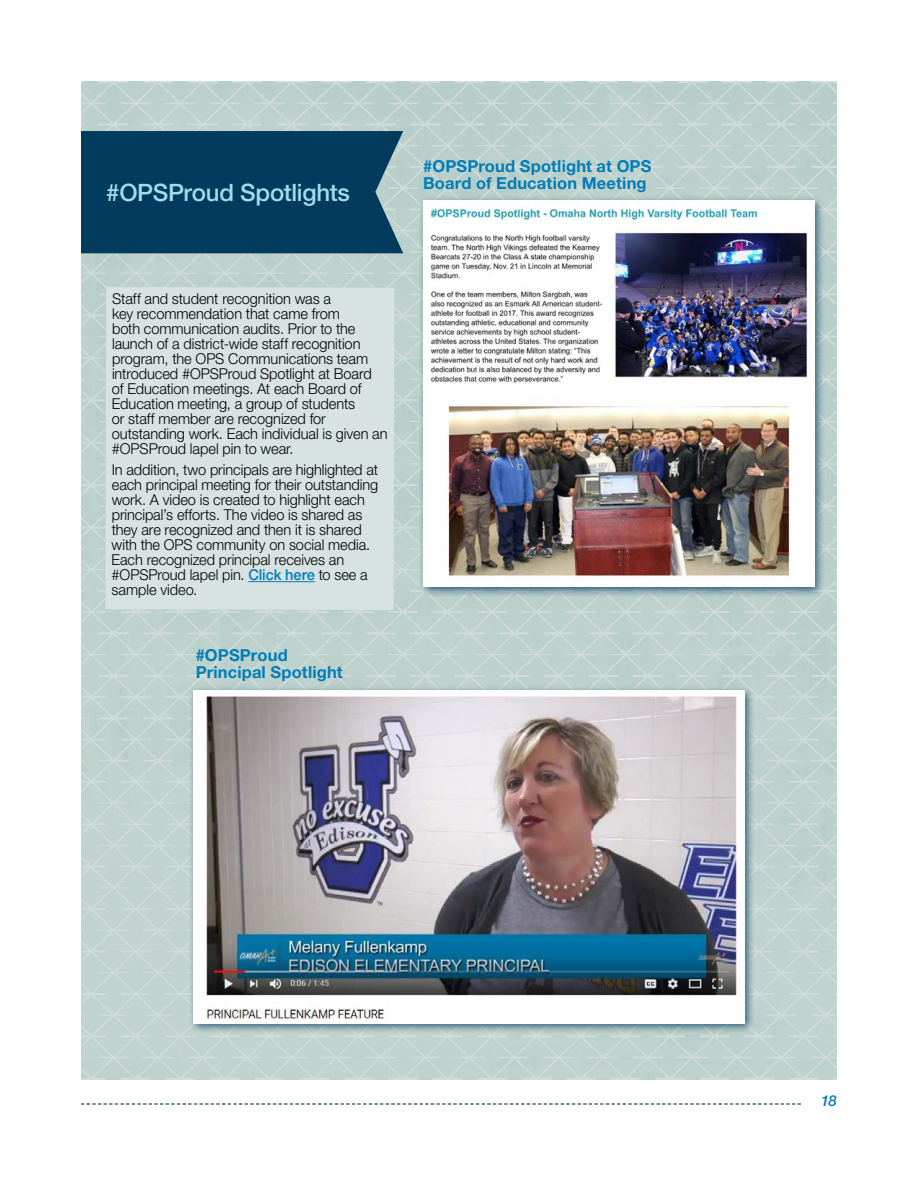
<style>
.page{position:relative;width:918px;height:1188px;background:#fff}
.page>*{position:absolute;margin:0;border:0;box-sizing:border-box;transform-origin:0 0}
.t1{font:500 24px "Helvetica Neue LT Std";letter-spacing:-.015em;color:#a2dceb}
.t2{font:700 16.5px/16.5px "Helvetica Neue LT Std";letter-spacing:.01em;color:#007db6}
.t3{font:300 15px/15px "Helvetica Neue LT Std";letter-spacing:-.005em;color:#000}
.t4{font:italic 500 15px "Helvetica Neue LT Std";color:#007db6}
.s1{font-weight:500;color:#007db6}
</style>
<div class="page">
<img style="left:81px;top:81px;width:756px;height:999px">
<svg style="left:81px;top:1103px;width:720px;height:2px"></svg>
<div style="left:81px;top:131px;width:322px;height:122px;background:#003a5d"></div>
<div style="left:106px;top:287px;width:288px;height:323px;background:#d8e2e0"></div>
<hr style="left:248px;top:581px;width:67px;height:1px;background:#007db6">
<div style="left:189px;top:685px;width:566px;height:349px;background:#003a5d;opacity:.75"></div>
<img style="left:194px;top:690px;width:550px;height:333px">
<div style="left:418px;top:195px;width:408px;height:403px;background:#003a5d;opacity:.75"></div>
<img style="left:423px;top:200px;width:392px;height:387px">
<h1 class="t1" style="left:106px;top:178px;width:245px">#OPSProud Spotlights</h1>
<p class="t3" style="left:112px;top:291px;width:277px">Staff and student recognition was a<br>key recommendation that came from<br>both communication audits. Prior to the launch of a district-wide staff recognition program, the OPS Communications team introduced #OPSProud Spotlight at Board<br>of Education meetings. At each Board of Education meeting, a group of students<br>or staff member are recognized for outstanding work. Each individual is given an #OPSProud lapel pin to wear.</p>
<p class="t3" style="left:112px;top:462px;width:268px">In addition, two principals are highlighted at each principal meeting for their outstanding work. A video is created to highlight each principal’s efforts. The video is shared as they are recognized and then it is shared with the OPS community on social media.<br>Each recognized principal receives an #OPSProud lapel pin. <span class="s1">Click here</span> to see a sample video.</p>
<p class="t2" style="left:196px;top:647px;width:149px">#OPSProud<br>Principal Spotlight</p>
<p class="t2" style="left:423px;top:158px;width:230px">#OPSProud Spotlight at OPS<br>Board of Education Meeting</p>
<p class="t4" style="left:821px;top:1092px;width:18px">18</p>
</div>
